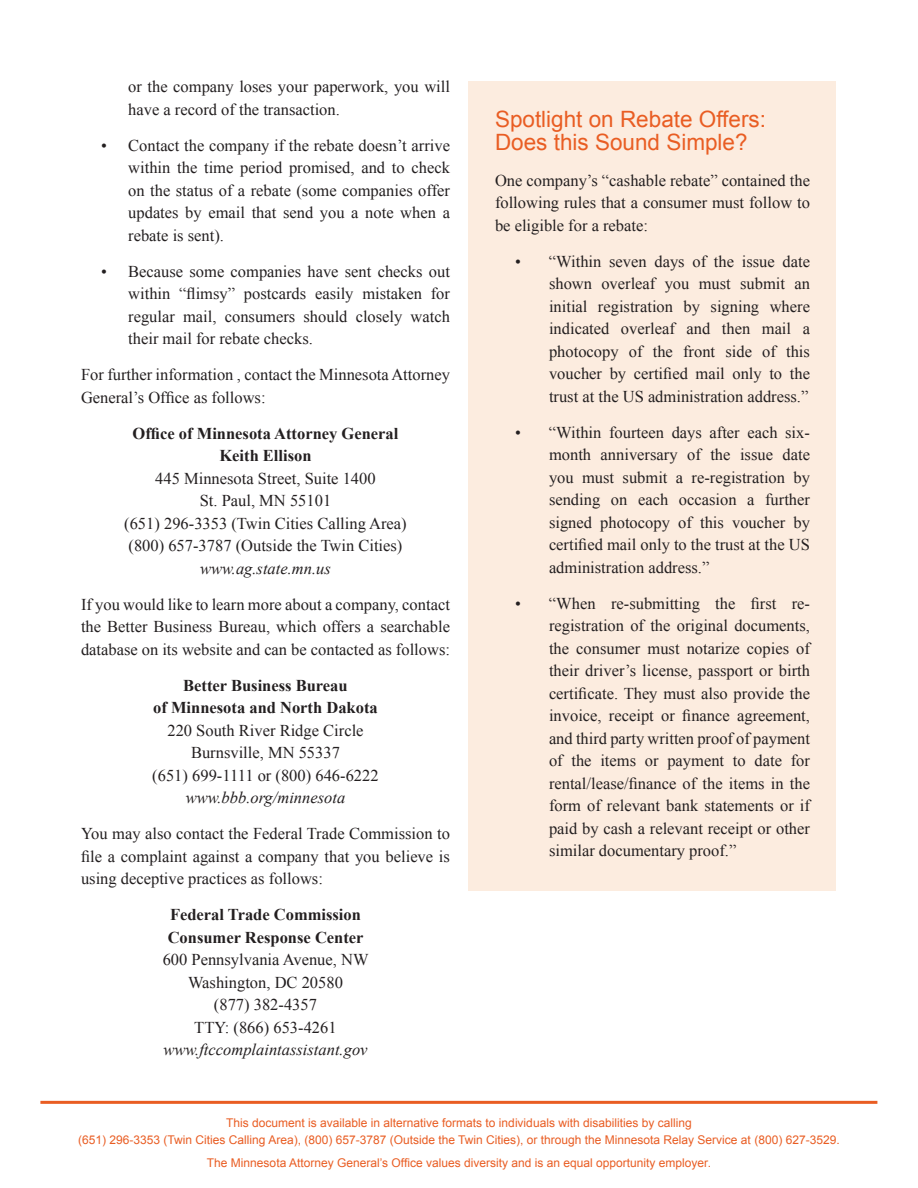
<style>
.page{position:relative;width:918px;height:1188px;background:#fff}
.page>*{position:absolute;margin:0;border:0;box-sizing:border-box;transform-origin:0 0}
.h2{font:22.5px/22.5px "Arial";color:#e95d23}
.p{font:16.5px/22.5px "Times New Roman";color:#231f20;text-align:center}
.li__2{font:16.5px/22.5px "Times New Roman";color:#231f20;text-align:justify}
.li{font:16.5px/22.5px "Times New Roman";color:#231f20;text-align:justify}
.t1{font:12px/16.5px "Arial";color:#e95d23;text-align:center}
.s1{font-weight:700}
.s2{font-style:italic}
</style>
<div class="page">
<div style="left:469px;top:82px;width:367px;height:809px;background:#fcecdf"></div>
<hr style="left:40px;top:1101px;width:837px;height:3px;background:#e95d23">
<p class="li" style="left:128px;top:75px;width:323px">or the company loses your paperwork, you will have a record of the transaction.</p>
<p class="li" style="left:128px;top:134px;width:323px;text-indent:-27px">• Contact the company if the rebate doesn’t arrive within the time period promised, and to check on the status of a rebate (some companies offer updates by email that send you a note when a rebate is sent).</p>
<p class="li" style="left:128px;top:260px;width:323px;text-indent:-27px">• Because some companies have sent checks out within “flimsy” postcards easily mistaken for regular mail, consumers should closely watch their mail for rebate checks.</p>
<p class="p" style="left:81px;top:363px;width:371px;text-align:left">For further information , contact the Minnesota Attorney<br>General’s Office as follows:</p>
<p class="p" style="left:124px;top:422px;width:284px"><span class="s1">Office of Minnesota Attorney General<br>Keith Ellison<br></span>445 Minnesota Street, Suite 1400<br>St. Paul, MN 55101<br>(651) 296-3353 (Twin Cities Calling Area) (800) 657-3787 (Outside the Twin Cities) <span class="s2">www.ag.state.mn.us</span></p>
<p class="p" style="left:81px;top:593px;width:371px;text-align:justify">If you would like to learn more about a company, contact the Better Business Bureau, which offers a searchable database on its website and can be contacted as follows:</p>
<p class="p" style="left:152px;top:674px;width:228px"><span class="s1">Better Business Bureau<br>of Minnesota and North Dakota<br></span>220 South River Ridge Circle<br>Burnsville, MN 55337<br>(651) 699-1111 or (800) 646-6222 <span class="s2">www.bbb.org/minnesota</span></p>
<p class="p" style="left:81px;top:822px;width:371px;text-align:justify">You may also contact the Federal Trade Commission to file a complaint against a company that you believe is using deceptive practices as follows:</p>
<p class="p" style="left:163px;top:903px;width:207px"><span class="s1">Federal Trade Commission<br>Consumer Response Center<br></span>600 Pennsylvania Avenue, NW<br>Washington, DC 20580<br>(877) 382-4357<br>TTY: (866) 653-4261 <span class="s2">www.ftccomplaintassistant.gov</span></p>
<h2 class="h2" style="left:495px;top:108px;width:273px">Spotlight on Rebate Offers:<br>Does this Sound Simple?</h2>
<p class="p" style="left:495px;top:169px;width:317px;text-align:justify">One company’s “cashable rebate” contained the following rules that a consumer must follow to be eligible for a rebate:</p>
<p class="li__2" style="left:549px;top:250px;width:263px;text-indent:-34px">• “Within seven days of the issue date shown overleaf you must submit an initial registration by signing where indicated overleaf and then mail a photocopy of the front side of this voucher by certified mail only to the trust at the US administration address.”</p>
<p class="li__2" style="left:549px;top:421px;width:263px;text-indent:-34px">• “Within fourteen days after each six&shy;month anniversary of the issue date you must submit a re-registration by sending on each occasion a further signed photocopy of this voucher by certified mail only to the trust at the US administration address.”</p>
<p class="li__2" style="left:549px;top:592px;width:263px;text-indent:-34px">• “When re-submitting the first re&shy;registration of the original documents, the consumer must notarize copies of their driver’s license, passport or birth certificate. They must also provide the invoice, receipt or finance agreement, and third party written proof of payment of the items or payment to date for rental/lease/finance of the items in the form of relevant bank statements or if paid by cash a relevant receipt or other similar documentary proof.”</p>
<p class="t1" style="left:78px;top:1115px;width:763px">This document is available in alternative formats to individuals with disabilities by calling<br>(651) 296-3353 (Twin Cities Calling Area), (800) 657-3787 (Outside the Twin Cities), or through the Minnesota Relay Service at (800) 627-3529.</p>
<p class="t1" style="left:207px;top:1155px;width:506px">The Minnesota Attorney General’s Office values diversity and is an equal opportunity employer.</p>
</div>
